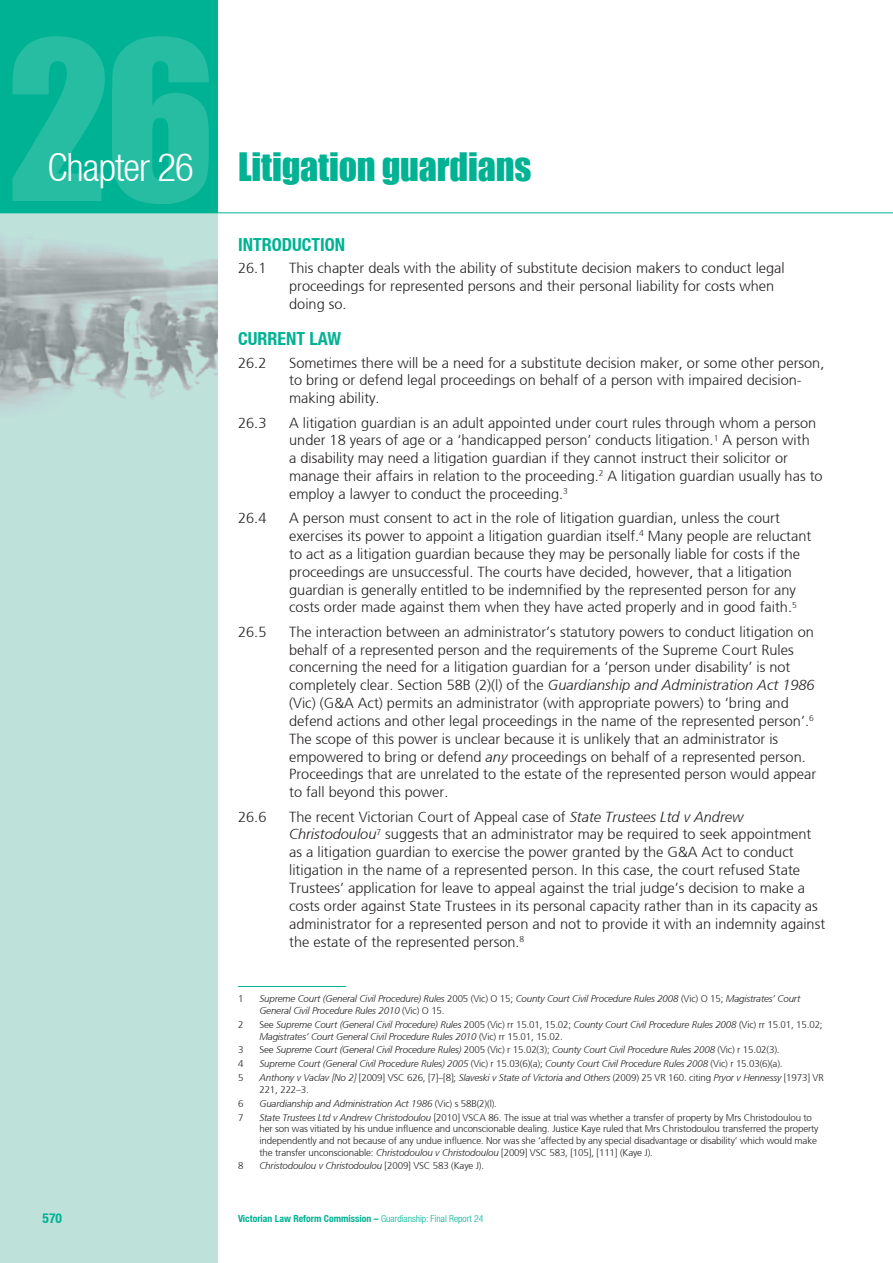
<style>
.page{position:relative;width:893px;height:1263px;background:#fff}
.page>*{position:absolute;margin:0;border:0;box-sizing:border-box;transform-origin:0 0}
.t1{font:204.6px "Impact";color:#fff}
.t2{font:36px "Impact";letter-spacing:-.005em;color:#00b294}
.t3{font:700 condensed 18px "Helvetica Neue LT";color:#00b294}
.t4{font:300 14.55px/17.9px "Frutiger";color:#231f20}
.t5{font:700 condensed 13.5px "Helvetica Neue LT";color:#00b294}
.t6{font:italic 300 9.75px/11.7px "Frutiger";letter-spacing:-.015em;color:#231f20}
.t7{font:300 9.75px/11.7px "Frutiger";letter-spacing:-.015em;color:#231f20}
.t8{font:700 condensed 9.75px "Helvetica Neue LT";color:#00b294}
.s1{font-family:"Helvetica Neue LT";font-weight:300;font-stretch:condensed;font-size:39px;color:#fff}
.s2{font-style:italic}
.s3{font-style:normal}
.s4{font-weight:300}
</style>
<div class="page">
<div style="left:0;top:191px;width:217px;height:1072px;background:#bee2d9"></div>
<div style="left:0;top:0;width:217px;height:213px;background:#00b294"></div>
<hr style="left:0;top:213px;width:893px;height:1px;background:#00b294">
<img style="left:0;top:213px;width:217px;height:196px">
<hr style="left:238px;top:986px;width:108px;height:1px;background:#00b294">
<h1 class="t1" style="left:7px;top:-38px;width:210px">26</h1>
<h2 class="t2" style="left:47px;top:139px;width:485px"><span class="s1">Chapter 26</span> Litigation guardians</h2>
<p class="t3" style="left:238px;top:234px;width:16px">Intro</p>
<p class="t3" style="left:282px;top:234px;width:30px">duction</p>
<p class="t4" style="left:238px;top:260px;width:30px">26.1</p>
<p class="t4" style="left:289px;top:260px;width:497px">This chapter deals with the ability of substitute decision makers to conduct legal proceedings for represented persons and their personal liability for costs when doing so.</p>
<p class="t3" style="left:238px;top:328px;width:30px">Current</p>
<p class="t3" style="left:309px;top:328px;width:33px">law</p>
<p class="t4" style="left:238px;top:354px;width:30px">26.2</p>
<p class="t4" style="left:289px;top:354px;width:537px">Sometimes there will be a need for a substitute decision maker, or some other person, to bring or defend legal proceedings on behalf of a person with impaired decision&shy;making ability.</p>
<p class="t4" style="left:238px;top:414px;width:30px">26.3</p>
<p class="t4" style="left:289px;top:414px;width:535px">A litigation guardian is an adult appointed under court rules through whom a person under 18 years of age or a ‘handicapped person’ conducts litigation.<sup>1</sup> A person with<br>a disability may need a litigation guardian if they cannot instruct their solicitor or manage their affairs in relation to the proceeding.<sup>2</sup> A litigation guardian usually has to employ a lawyer to conduct the proceeding.<sup>3</sup></p>
<p class="t4" style="left:238px;top:509px;width:30px">26.4</p>
<p class="t4" style="left:289px;top:509px;width:524px">A person must consent to act in the role of litigation guardian, unless the court exercises its power to appoint a litigation guardian itself.<sup>4</sup> Many people are reluctant to act as a litigation guardian because they may be personally liable for costs if the proceedings are unsuccessful. The courts have decided, however, that a litigation guardian is generally entitled to be indemnified by the represented person for any costs order made against them when they have acted properly and in good faith.<sup>5</sup></p>
<p class="t4" style="left:238px;top:623px;width:30px">26.5</p>
<p class="t4" style="left:289px;top:623px;width:529px">The interaction between an administrator’s statutory powers to conduct litigation on behalf of a represented person and the requirements of the Supreme Court Rules concerning the need for a litigation guardian for a ‘person under disability’ is not completely clear. Section 58B (2)(l) of the <span class="s2">Guardianship and Administration Act 1986 </span>(Vic) (G&amp;A Act) permits an administrator (with appropriate powers) to ‘bring and defend actions and other legal proceedings in the name of the represented person’.<sup>6<br></sup>The scope of this power is unclear because it is unlikely that an administrator is empowered to bring or defend <span class="s2">any</span> proceedings on behalf of a represented person.<br>Proceedings that are unrelated to the estate of the represented person would appear to fall beyond this power.</p>
<p class="t4" style="left:238px;top:808px;width:30px">26.6</p>
<p class="t4" style="left:289px;top:808px;width:538px">The recent Victorian Court of Appeal case of <span class="s2">State Trustees Ltd v Andrew Christodoulou</span><sup>7</sup> suggests that an administrator may be required to seek appointment as a litigation guardian to exercise the power granted by the G&amp;A Act to conduct litigation in the name of a represented person. In this case, the court refused State Trustees’ application for leave to appeal against the trial judge’s decision to make a costs order against State Trustees in its personal capacity rather than in its capacity as administrator for a represented person and not to provide it with an indemnity against the estate of the represented person.<sup>8</sup></p>
<p class="t7" style="left:238px;top:993px;width:7px">1</p>
<p class="t6" style="left:259px;top:993px;width:542px">Supreme Court (General Civil Procedure) Rules <span class="s3">2005 (Vic) O 15;</span> County Court Civil Procedure Rules 2008 <span class="s3">(Vic) O 15;</span> Magistrates’ Court<br>General Civil Procedure Rules 2010 <span class="s3">(Vic) O 15.</span></p>
<p class="t7" style="left:238px;top:1019px;width:7px">2</p>
<p class="t6" style="left:259px;top:1019px;width:565px"><span class="s3">See</span> Supreme Court (General Civil Procedure) Rules <span class="s3">2005 (Vic) rr 15.01, 15.02;</span> County Court Civil Procedure Rules 2008 <span class="s3">(Vic) rr 15.01, 15.02;<br></span>Magistrates’ Court General Civil Procedure Rules 2010 <span class="s3">(Vic) rr 15.01, 15.02.</span></p>
<p class="t7" style="left:238px;top:1044px;width:7px">3</p>
<p class="t6" style="left:259px;top:1044px;width:522px"><span class="s3">See</span> Supreme Court (General Civil Procedure Rules) <span class="s3">2005 (Vic) r 15.02(3);</span> County Court Civil Procedure Rules 2008 <span class="s3">(Vic) r 15.02(3).</span></p>
<p class="t7" style="left:238px;top:1058px;width:7px">4</p>
<p class="t6" style="left:259px;top:1058px;width:525px">Supreme Court (General Civil Procedure Rules) 2005 <span class="s3">(Vic) r 15.03(6)(a);</span> County Court Civil Procedure Rules 2008 <span class="s3">(Vic) r 15.03(6)(a).</span></p>
<p class="t7" style="left:238px;top:1072px;width:7px">5</p>
<p class="t6" style="left:259px;top:1072px;width:566px">Anthony v Vaclav [No 2] <span class="s3">[2009] VSC 626, [7]–[8];</span> Slaveski v State of Victoria and Others <span class="s3">(2009) 25 VR 160. citing</span> Pryor v Hennessy <span class="s3">[1973] VR<br>221, 222–3.</span></p>
<p class="t7" style="left:238px;top:1097px;width:7px">6</p>
<p class="t6" style="left:259px;top:1097px;width:239px">Guardianship and Administration Act 1986 <span class="s3">(Vic) s 58B(2)(l).</span></p>
<p class="t7" style="left:238px;top:1111px;width:7px">7</p>
<p class="t7" style="left:259px;top:1111px;width:561px"><span class="s2">State Trustees Ltd v Andrew Christodoulou</span> [2010] VSCA 86. The issue at trial was whether a transfer of property by Mrs Christodoulou to her son was vitiated by his undue influence and unconscionable dealing. Justice Kaye ruled that Mrs Christodoulou transferred the property independently and not because of any undue influence. Nor was she ‘affected by any special disadvantage or disability’ which would make the transfer unconscionable: <span class="s2">Christodoulou v Christodoulou</span> [2009] VSC 583, [105], [111] (Kaye J).</p>
<p class="t7" style="left:238px;top:1160px;width:7px">8</p>
<p class="t6" style="left:259px;top:1160px;width:226px">Christodoulou v Christodoulou <span class="s3">[2009] VSC 583 (Kaye J).</span></p>
<p class="t5" style="left:43px;top:1209px;width:21px">570</p>
<p class="t8" style="left:238px;top:1213px;width:247px">Victorian Law Reform Commission – <span class="s4">Guardianship: Final Report 24</span></p>
</div>
